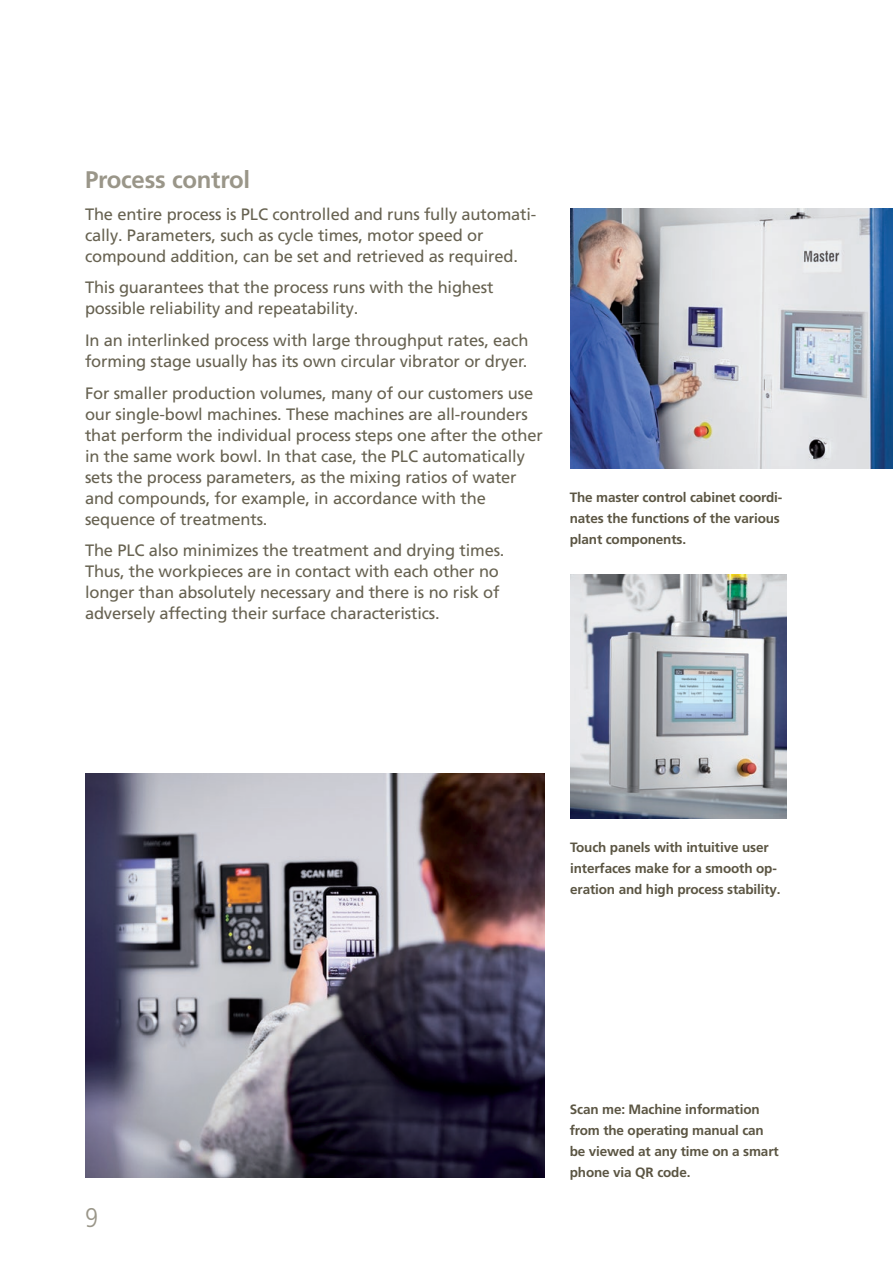
<style>
.page{position:relative;width:893px;height:1263px;background:#fff}
.page>*{position:absolute;margin:0;border:0;box-sizing:border-box;transform-origin:0 0}
.t1{font:300 condensed 27px "Frutiger LT Pro";color:#9a9689}
.Fließ{font:700 24px "Frutiger LT Pro";letter-spacing:-.01em;color:#9a9689}
.Fließ-2{font:16.5px/21px "Frutiger LT Pro";letter-spacing:-.01em;color:#676251}
.BU{font:700 13.5px/21px "Frutiger LT Pro";letter-spacing:-.01em;color:#5b5543}
</style>
<div class="page">
<img style="left:570px;top:208px;width:323px;height:261px">
<img style="left:85px;top:774px;width:459px;height:404px">
<img style="left:570px;top:574px;width:217px;height:244px">
<p class="Fließ" style="left:85px;top:165px;width:167px">Process control</p>
<p class="Fließ-2" style="left:85px;top:204px;width:453px">The entire process is PLC controlled and runs fully automati&shy;cally. Parameters, such as cycle times, motor speed or compound addition, can be set and retrieved as required.</p>
<p class="Fließ-2" style="left:85px;top:277px;width:410px">This guarantees that the process runs with the highest possible reliability and repeatability.</p>
<p class="Fließ-2" style="left:85px;top:330px;width:445px">In an interlinked process with large throughput rates, each forming stage usually has its own circular vibrator or dryer.</p>
<p class="Fließ-2" style="left:85px;top:382px;width:459px">For smaller production volumes, many of our customers use our single-bowl machines. These machines are all-rounders that perform the individual process steps one after the other in the same work bowl. In that case, the PLC automatically sets the process parameters, as the mixing ratios of water and compounds, for example, in accordance with the sequence of treatments.</p>
<p class="Fließ-2" style="left:85px;top:540px;width:421px">The PLC also minimizes the treatment and drying times.<br>Thus, the workpieces are in contact with each other no longer than absolutely necessary and there is no risk of adversely affecting their surface characteristics.</p>
<p class="BU" style="left:570px;top:487px;width:214px">The master control cabinet coordi&shy;nates the functions of the various plant components.</p>
<h1 class="t1" style="left:85px;top:1202px;width:14px">9</h1>
<p class="BU" style="left:570px;top:837px;width:212px">Touch panels with intuitive user interfaces make for a smooth op&shy;eration and high process stability.</p>
<p class="BU" style="left:570px;top:1098px;width:210px">Scan me: Machine information from the operating manual can be viewed at any time on a smart phone via QR code.</p>
</div>
